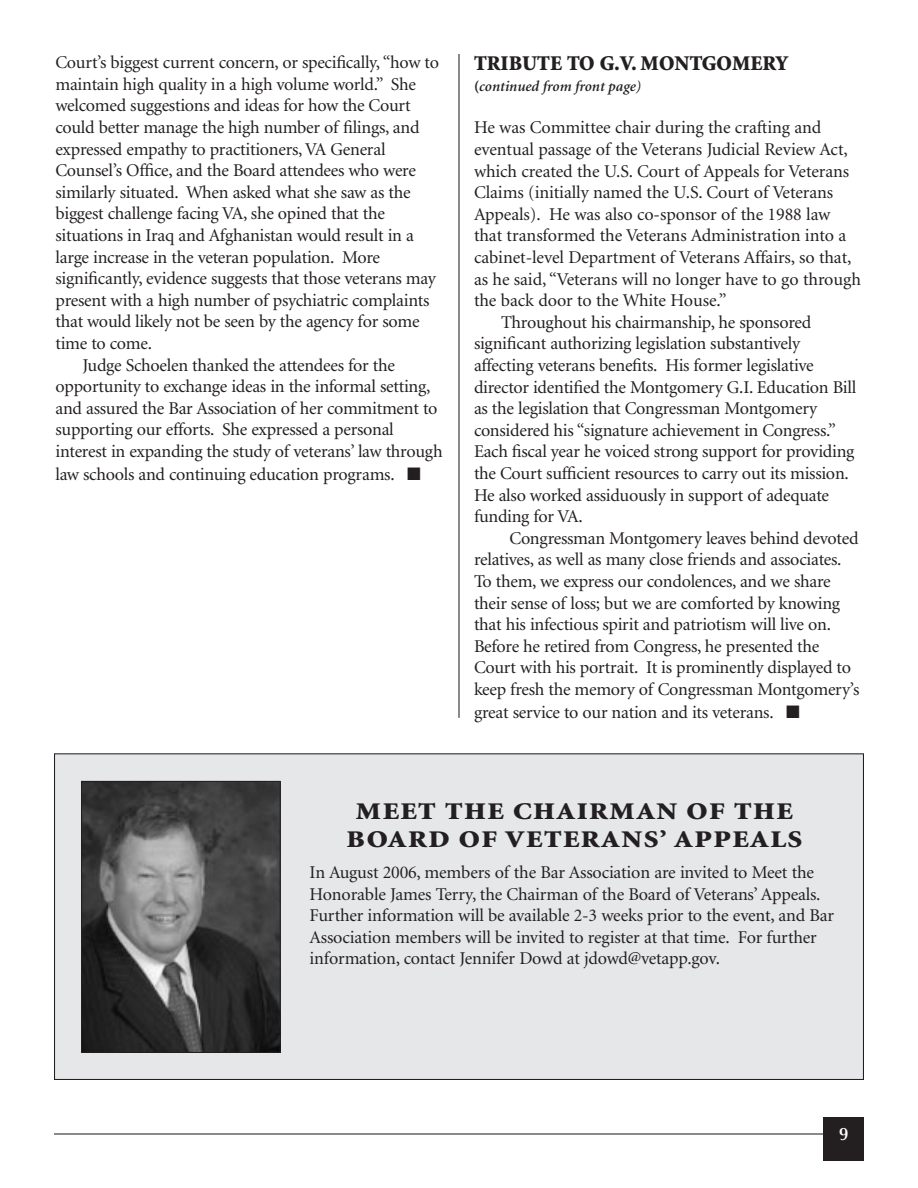
<style>
.page{position:relative;width:918px;height:1188px;background:#fff}
.page>*{position:absolute;margin:0;border:0;box-sizing:border-box;transform-origin:0 0}
.t1{font:900 24px/28.8px "Minion";letter-spacing:.05em;color:#231f20;text-align:center;scale:1.2 1}
.t2{font:900 21px "Minion";color:#231f20}
.t3{font:18px/21.6px "Minion";letter-spacing:-.015em;color:#231f20}
.t4{font:600 18px "Optima";color:#fff}
.t5{font:italic 600 15px "Minion";color:#231f20}
.s1{font-weight:900;font-style:normal}
</style>
<div class="page">
<hr style="left:54px;top:1133px;width:789px;height:2px;background:#231f20">
<div style="left:823px;top:1117px;width:41px;height:44px;background:#231f20"></div>
<hr style="left:458px;top:54px;width:2px;height:664px;background:#231f20">
<div style="left:55px;top:754px;width:808px;height:325px;background:#e6e7e9"></div>
<img style="left:83px;top:783px;width:196px;height:268px">
<div style="left:81px;top:781px;width:200px;height:272px;border:1px solid #231f20"></div>
<p class="t3" style="left:56px;top:53px;width:385px">Court’s biggest current concern, or specifically, “how to</p>
<p class="t3" style="left:56px;top:75px;width:362px">maintain high quality in a high volume world.” She</p>
<p class="t3" style="left:56px;top:96px;width:357px">welcomed suggestions and ideas for how the Court</p>
<p class="t3" style="left:56px;top:118px;width:366px">could better manage the high number of filings, and</p>
<p class="t3" style="left:56px;top:140px;width:332px">expressed empathy to practitioners, VA General</p>
<p class="t3" style="left:56px;top:161px;width:362px">Counsel’s Office, and the Board attendees who were</p>
<p class="t3" style="left:56px;top:183px;width:357px">similarly situated. When asked what she saw as the</p>
<p class="t3" style="left:56px;top:204px;width:331px">biggest challenge facing VA, she opined that the</p>
<p class="t3" style="left:56px;top:226px;width:360px">situations in Iraq and Afghanistan would result in a</p>
<p class="t3" style="left:56px;top:248px;width:326px">large increase in the veteran population. More</p>
<p class="t3" style="left:56px;top:269px;width:382px">significantly, evidence suggests that those veterans may</p>
<p class="t3" style="left:56px;top:291px;width:376px">present with a high number of psychiatric complaints</p>
<p class="t3" style="left:56px;top:312px;width:366px">that would likely not be seen by the agency for some</p>
<p class="t3" style="left:56px;top:334px;width:98px">time to come.</p>
<p class="t3" style="left:82px;top:356px;width:314px">Judge Schoelen thanked the attendees for the</p>
<p class="t3" style="left:56px;top:377px;width:377px">opportunity to exchange ideas in the informal setting,</p>
<p class="t3" style="left:56px;top:399px;width:383px">and assured the Bar Association of her commitment to</p>
<p class="t3" style="left:56px;top:420px;width:340px">supporting our efforts. She expressed a personal</p>
<p class="t3" style="left:56px;top:442px;width:389px">interest in expanding the study of veterans’ law through</p>
<p class="t3" style="left:56px;top:465px;width:367px">law schools and continuing education programs. ■</p>
<p class="t2" style="left:474px;top:55px;width:316px">TRIBUTE TO G.V. MONTGOMERY</p>
<p class="t5" style="left:474px;top:81px;width:169px"><span class="s1">(</span>continued from front page)</p>
<p class="t3" style="left:474px;top:118px;width:349px">He was Committee chair during the crafting and</p>
<p class="t3" style="left:474px;top:140px;width:375px">eventual passage of the Veterans Judicial Review Act,</p>
<p class="t3" style="left:474px;top:162px;width:377px">which created the U.S. Court of Appeals for Veterans</p>
<p class="t3" style="left:474px;top:183px;width:361px">Claims (initially named the U.S. Court of Veterans</p>
<p class="t3" style="left:474px;top:205px;width:358px">Appeals). He was also co-sponsor of the 1988 law</p>
<p class="t3" style="left:474px;top:226px;width:374px">that transformed the Veterans Administration into a</p>
<p class="t3" style="left:474px;top:248px;width:379px">cabinet-level Department of Veterans Affairs, so that,</p>
<p class="t3" style="left:474px;top:270px;width:389px">as he said, “Veterans will no longer have to go through</p>
<p class="t3" style="left:474px;top:291px;width:254px">the back door to the White House.”</p>
<p class="t3" style="left:501px;top:313px;width:312px">Throughout his chairmanship, he sponsored</p>
<p class="t3" style="left:474px;top:334px;width:328px">significant authorizing legislation substantively</p>
<p class="t3" style="left:474px;top:356px;width:341px">affecting veterans benefits. His former legislative</p>
<p class="t3" style="left:474px;top:378px;width:384px">director identified the Montgomery G.I. Education Bill</p>
<p class="t3" style="left:474px;top:399px;width:345px">as the legislation that Congressman Montgomery</p>
<p class="t3" style="left:474px;top:421px;width:364px">considered his “signature achievement in Congress.”</p>
<p class="t3" style="left:474px;top:442px;width:382px">Each fiscal year he voiced strong support for providing</p>
<p class="t3" style="left:474px;top:464px;width:376px">the Court sufficient resources to carry out its mission.</p>
<p class="t3" style="left:474px;top:486px;width:357px">He also worked assiduously in support of adequate</p>
<p class="t3" style="left:474px;top:507px;width:110px">funding for VA.</p>
<p class="t3" style="left:510px;top:529px;width:350px">Congressman Montgomery leaves behind devoted</p>
<p class="t3" style="left:474px;top:550px;width:369px">relatives, as well as many close friends and associates.</p>
<p class="t3" style="left:474px;top:572px;width:358px">To them, we express our condolences, and we share</p>
<p class="t3" style="left:474px;top:594px;width:368px">their sense of loss; but we are comforted by knowing</p>
<p class="t3" style="left:474px;top:615px;width:359px">that his infectious spirit and patriotism will live on.</p>
<p class="t3" style="left:474px;top:637px;width:347px">Before he retired from Congress, he presented the</p>
<p class="t3" style="left:474px;top:658px;width:378px">Court with his portrait. It is prominently displayed to</p>
<p class="t3" style="left:474px;top:680px;width:387px">keep fresh the memory of Congressman Montgomery’s</p>
<p class="t3" style="left:474px;top:703px;width:327px">great service to our nation and its veterans. ■</p>
<h1 class="t1" style="left:347px;top:799px;width:381px">MEET THE CHAIRMAN OF THE<br>BOARD OF VETERANS’ APPEALS</h1>
<p class="t3" style="left:310px;top:863px;width:526px">In August 2006, members of the Bar Association are invited to Meet the Honorable James Terry, the Chairman of the Board of Veterans’ Appeals.<br>Further information will be available 2-3 weeks prior to the event, and Bar Association members will be invited to register at that time. For further information, contact Jennifer Dowd at jdowd@vetapp.gov.</p>
<p class="t4" style="left:839px;top:1126px;width:11px">9</p>
</div>
